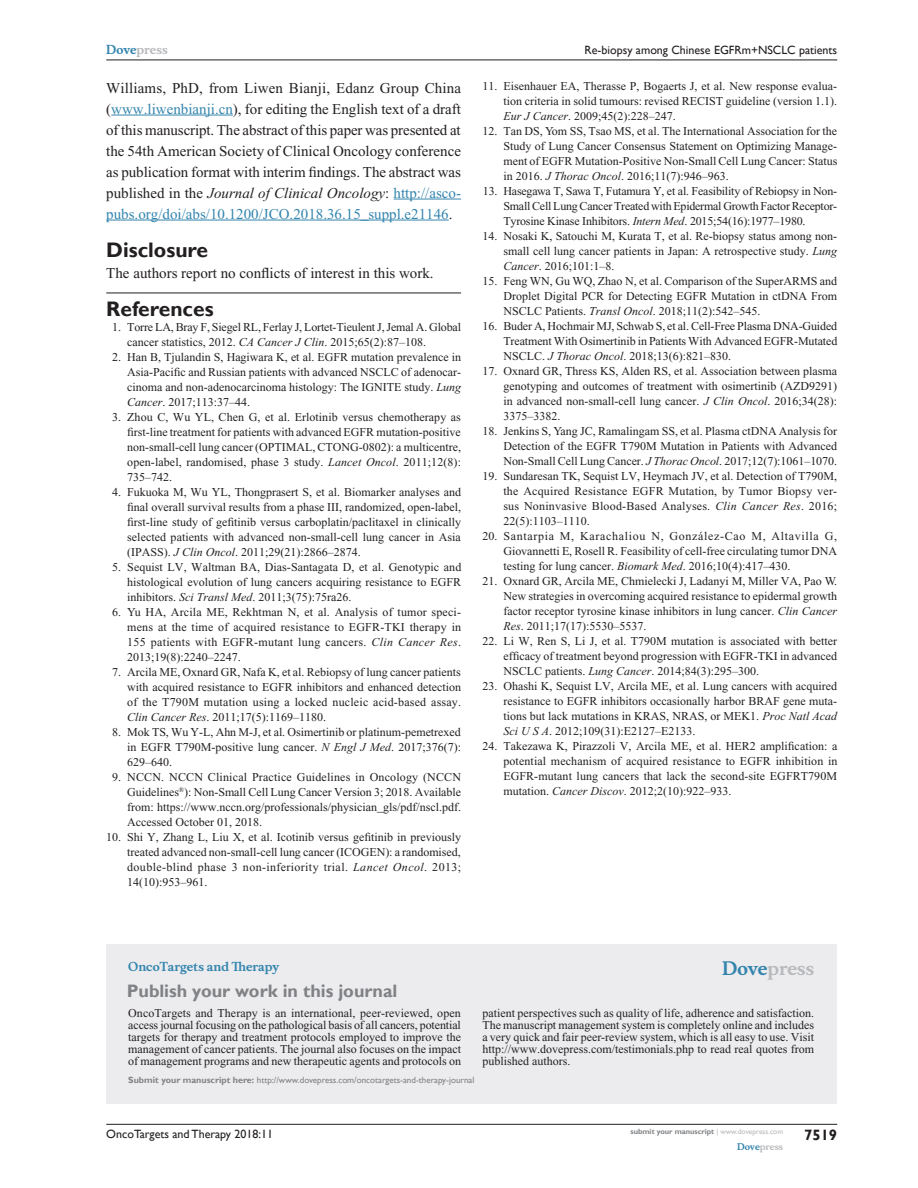
<style>
.page{position:relative;width:918px;height:1188px;background:#fff}
.page>*{position:absolute;margin:0;border:0;box-sizing:border-box;transform-origin:0 0}
.RefH{font:700 21px "Gill Sans";color:#231f20}
.PromBx-H1{font:700 18px "Gill Sans";color:#808285}
.PromBx-Brand{font:700 18px "Musee";color:#b8b9bc}
.TxF{font:15px/21px "Times New Roman";color:#231f20;text-align:justify}
.t1{font:700 15px "Gill Sans";color:#231f20}
.RefNL2{font:12px/15px "Times New Roman";color:#231f20;text-align:justify}
.PromBx-Tx{font:12px/12px "Times New Roman";color:#231f20;text-align:justify}
.t2{font:12px "Gill Sans";color:#231f20}
.PromBx-JrnlName{font:700 12px "Musee";color:#3485ae}
.t3{font:700 12px "Musee";color:#b8b9bc}
.PromBx-SubmitMssWebA{font:9px "Gill Sans";color:#808285}
.t4{font:700 9px "Musee";color:#b8b9bc}
.t5{font:700 7.5px "Gill Sans";color:#808285}
.s1{color:#3485ae}
.s2{font-style:italic}
.s3{font-weight:700}
.s4{font-weight:400;color:#b8b9bc}
</style>
<div class="page">
<div style="left:106px;top:944px;width:731px;height:159px;background:#ececee"></div>
<hr style="left:106px;top:1124px;width:731px;height:1px;background:#231f20">
<hr style="left:106px;top:60px;width:731px;height:1px;background:#231f20">
<hr style="left:111px;top:115px;width:122px;height:1px;background:#3485ae">
<hr style="left:394px;top:199px;width:67px;height:1px;background:#3485ae">
<hr style="left:106px;top:220px;width:343px;height:1px;background:#3485ae">
<hr style="left:106px;top:293px;width:355px;height:1px;background:#231f20">
<p class="t3" style="left:106px;top:43px;width:63px"><span class="s1">Dove</span>press</p>
<p class="TxF" style="left:106px;top:77px;width:356px">Williams, PhD, from Liwen Bianji, Edanz Group China (<span class="s1">www.liwenbianji.cn</span>), for editing the English text of a draft of this manuscript. The abstract of this paper was presented at the 54th American Society of Clinical Oncology conference as publication format with interim findings. The abstract was published in the <span class="s2">Journal of Clinical Oncology</span>: <span class="s1">http://asco&shy;pubs.org/doi/abs/10.1200/JCO.2018.36.15_suppl.e21146</span>.</p>
<h1 class="RefH" style="left:106px;top:237px;width:103px">Disclosure</h1>
<p class="TxF" style="left:106px;top:262px;width:329px">The authors report no conflicts of interest in this work.</p>
<p class="RefH" style="left:106px;top:296px;width:109px">References</p>
<p class="RefNL2" style="left:127px;top:320px;width:335px;text-indent:-15px">1. Torre LA, Bray F, Siegel RL, Ferlay J, Lortet-Tieulent J, Jemal A. Global cancer statistics, 2012. <span class="s2">CA Cancer J Clin</span>. 2015;65(2):87–108.</p>
<p class="RefNL2" style="left:127px;top:350px;width:335px;text-indent:-15px">2. Han B, Tjulandin S, Hagiwara K, et al. EGFR mutation prevalence in Asia-Pacific and Russian patients with advanced NSCLC of adenocar&shy;cinoma and non-adenocarcinoma histology: The IGNITE study. <span class="s2">Lung Cancer</span>. 2017;113:37–44.</p>
<p class="RefNL2" style="left:127px;top:410px;width:335px;text-indent:-15px">3. Zhou C, Wu YL, Chen G, et al. Erlotinib versus chemotherapy as first-line treatment for patients with advanced EGFR mutation-positive non-small-cell lung cancer (OPTIMAL, CTONG-0802): a multicentre, open-label, randomised, phase 3 study. <span class="s2">Lancet Oncol</span>. 2011;12(8):<br>735–742.</p>
<p class="RefNL2" style="left:127px;top:485px;width:335px;text-indent:-15px">4. Fukuoka M, Wu YL, Thongprasert S, et al. Biomarker analyses and final overall survival results from a phase III, randomized, open-label, first-line study of gefitinib versus carboplatin/paclitaxel in clinically selected patients with advanced non-small-cell lung cancer in Asia (IPASS). <span class="s2">J Clin Oncol</span>. 2011;29(21):2866–2874.</p>
<p class="RefNL2" style="left:127px;top:560px;width:336px;text-indent:-15px">5. Sequist LV, Waltman BA, Dias-Santagata D, et al. Genotypic and histological evolution of lung cancers acquiring resistance to EGFR inhibitors. <span class="s2">Sci Transl Med</span>. 2011;3(75):75ra26.</p>
<p class="RefNL2" style="left:127px;top:605px;width:335px;text-indent:-15px">6. Yu HA, Arcila ME, Rekhtman N, et al. Analysis of tumor speci&shy;mens at the time of acquired resistance to EGFR-TKI therapy in 155 patients with EGFR-mutant lung cancers. <span class="s2">Clin Cancer Res</span>.<br>2013;19(8):2240–2247.</p>
<p class="RefNL2" style="left:127px;top:665px;width:335px;text-indent:-15px">7. Arcila ME, Oxnard GR, Nafa K, et al. Rebiopsy of lung cancer patients with acquired resistance to EGFR inhibitors and enhanced detection of the T790M mutation using a locked nucleic acid-based assay.<br><span class="s2">Clin Cancer Res</span>. 2011;17(5):1169–1180.</p>
<p class="RefNL2" style="left:127px;top:725px;width:335px;text-indent:-15px">8. Mok TS, Wu Y-L, Ahn M-J, et al. Osimertinib or platinum-pemetrexed in EGFR T790M-positive lung cancer. <span class="s2">N Engl J Med</span>. 2017;376(7):<br>629–640.</p>
<p class="RefNL2" style="left:127px;top:770px;width:335px;text-indent:-15px">9. NCCN. NCCN Clinical Practice Guidelines in Oncology (NCCN Guidelines<sup>®</sup>): Non-Small Cell Lung Cancer Version 3; 2018. Available from: https://www.nccn.org/professionals/physician_gls/pdf/nscl.pdf.<br>Accessed October 01, 2018.</p>
<p class="RefNL2" style="left:127px;top:830px;width:335px;text-indent:-21px">10. Shi Y, Zhang L, Liu X, et al. Icotinib versus gefitinib in previously treated advanced non-small-cell lung cancer (ICOGEN): a randomised, double-blind phase 3 non-inferiority trial. <span class="s2">Lancet Oncol</span>. 2013; 14(10):953–961.</p>
<p class="t2" style="left:585px;top:43px;width:182px">Re-biopsy among Chinese EG FRm+NSCLC</p>
<p class="t2" style="left:799px;top:43px;width:40px">patients</p>
<p class="RefNL2" style="left:503px;top:79px;width:335px;text-indent:-21px">11. Eisenhauer EA, Therasse P, Bogaerts J, et al. New response evalua&shy;tion criteria in solid tumours: revised RECIST guideline (version 1.1).<br><span class="s2">Eur J Cancer</span>. 2009;45(2):228–247.</p>
<p class="RefNL2" style="left:503px;top:124px;width:335px;text-indent:-21px">12. Tan DS, Yom SS, Tsao MS, et al. The International Association for the Study of Lung Cancer Consensus Statement on Optimizing Manage&shy;ment of EGFR Mutation-Positive Non-Small Cell Lung Cancer: Status in 2016. <span class="s2">J Thorac Oncol</span>. 2016;11(7):946–963.</p>
<p class="RefNL2" style="left:503px;top:184px;width:335px;text-indent:-20px">13. Hasegawa T, Sawa T, Futamura Y, et al. Feasibility of Rebiopsy in Non-Small Cell Lung Cancer Treated with Epidermal Growth Factor Receptor-Tyrosine Kinase Inhibitors. <span class="s2">Intern Med</span>. 2015;54(16):1977–1980.</p>
<p class="RefNL2" style="left:503px;top:229px;width:335px;text-indent:-21px">14. Nosaki K, Satouchi M, Kurata T, et al. Re-biopsy status among non&shy;small cell lung cancer patients in Japan: A retrospective study. <span class="s2">Lung Cancer</span>. 2016;101:1–8.</p>
<p class="RefNL2" style="left:503px;top:274px;width:335px;text-indent:-21px">15. Feng WN, Gu WQ, Zhao N, et al. Comparison of the SuperARMS and Droplet Digital PCR for Detecting EGFR Mutation in ctDNA From NSCLC Patients. <span class="s2">Transl Oncol</span>. 2018;11(2):542–545.</p>
<p class="RefNL2" style="left:503px;top:319px;width:335px;text-indent:-21px">16. Buder A, Hochmair MJ, Schwab S, et al. Cell-Free Plasma DNA-Guided Treatment With Osimertinib in Patients With Advanced EGFR-Mutated NSCLC. <span class="s2">J Thorac Oncol</span>. 2018;13(6):821–830.</p>
<p class="RefNL2" style="left:503px;top:364px;width:335px;text-indent:-21px">17. Oxnard GR, Thress KS, Alden RS, et al. Association between plasma genotyping and outcomes of treatment with osimertinib (AZD9291) in advanced non-small-cell lung cancer. <span class="s2">J Clin Oncol</span>. 2016;34(28):<br>3375–3382.</p>
<p class="RefNL2" style="left:503px;top:424px;width:335px;text-indent:-21px">18. Jenkins S, Yang JC, Ramalingam SS, et al. Plasma ctDNA Analysis for Detection of the EGFR T790M Mutation in Patients with Advanced Non-Small Cell Lung Cancer. <span class="s2">J Thorac Oncol</span>. 2017;12(7):1061–1070.</p>
<p class="RefNL2" style="left:503px;top:469px;width:335px;text-indent:-21px">19. Sundaresan TK, Sequist LV, Heymach JV, et al. Detection of T790M, the Acquired Resistance EGFR Mutation, by Tumor Biopsy ver&shy;sus Noninvasive Blood-Based Analyses. <span class="s2">Clin Cancer Res</span>. 2016; 22(5):1103–1110.</p>
<p class="RefNL2" style="left:503px;top:529px;width:335px;text-indent:-21px">20. Santarpia M, Karachaliou N, González-Cao M, Altavilla G, Giovannetti E, Rosell R. Feasibility of cell-free circulating tumor DNA testing for lung cancer. <span class="s2">Biomark Med</span>. 2016;10(4):417–430.</p>
<p class="RefNL2" style="left:503px;top:574px;width:335px;text-indent:-21px">21. Oxnard GR, Arcila ME, Chmielecki J, Ladanyi M, Miller VA, Pao W.<br>New strategies in overcoming acquired resistance to epidermal growth factor receptor tyrosine kinase inhibitors in lung cancer. <span class="s2">Clin Cancer Res</span>. 2011;17(17):5530–5537.</p>
<p class="RefNL2" style="left:503px;top:634px;width:335px;text-indent:-21px">22. Li W, Ren S, Li J, et al. T790M mutation is associated with better efficacy of treatment beyond progression with EGFR-TKI in advanced NSCLC patients. <span class="s2">Lung Cancer</span>. 2014;84(3):295–300.</p>
<p class="RefNL2" style="left:503px;top:679px;width:335px;text-indent:-21px">23. Ohashi K, Sequist LV, Arcila ME, et al. Lung cancers with acquired resistance to EGFR inhibitors occasionally harbor BRAF gene muta&shy;tions but lack mutations in KRAS, NRAS, or MEK1. <span class="s2">Proc Natl Acad Sci U S A</span>. 2012;109(31):E2127–E2133.</p>
<p class="RefNL2" style="left:503px;top:739px;width:336px;text-indent:-21px">24. Takezawa K, Pirazzoli V, Arcila ME, et al. HER2 amplification: a potential mechanism of acquired resistance to EGFR inhibition in EGFR-mutant lung cancers that lack the second-site EGFRT790M mutation. <span class="s2">Cancer Discov</span>. 2012;2(10):922–933.</p>
<p class="PromBx-JrnlName" style="left:128px;top:959px;width:152px">OncoTargets and Therapy</p>
<p class="PromBx-H1" style="left:127px;top:980px;width:272px">Publish your work in this journal</p>
<p class="PromBx-Brand" style="left:722px;top:958px;width:94px"><span class="s1">Dove</span>press</p>
<p class="PromBx-Tx" style="left:128px;top:1007px;width:334px">OncoTargets and Therapy is an international, peer-reviewed, open access journal focusing on the pathological basis of all cancers, potential targets for therapy and treatment protocols employed to improve the management of cancer patients. The journal also focuses on the impact of management programs and new therapeutic agents and protocols on</p>
<p class="PromBx-Tx" style="left:482px;top:1007px;width:333px">patient perspectives such as quality of life, adherence and satisfaction.<br>The manuscript management system is completely online and includes a very quick and fair peer-review system, which is all easy to use. Visit http://www.dovepress.com/testimonials.php to read real quotes from published authors.</p>
<p class="PromBx-SubmitMssWebA" style="left:128px;top:1075px;width:348px"><span class="s3">Submit your manuscript here:</span> http://www.dovepress.com/oncotargets-and-therapy-journal</p>
<p class="t2" style="left:106px;top:1127px;width:168px">OncoTargets and Therapy 2018:11</p>
<p class="t5" style="left:631px;top:1127px;width:154px">submit your manuscript <span class="s4">| www.dovepress.com</span></p>
<p class="t4" style="left:737px;top:1141px;width:48px"><span class="s1">Dove</span>press</p>
<p class="t1" style="left:804px;top:1126px;width:35px">7519</p>
</div>
